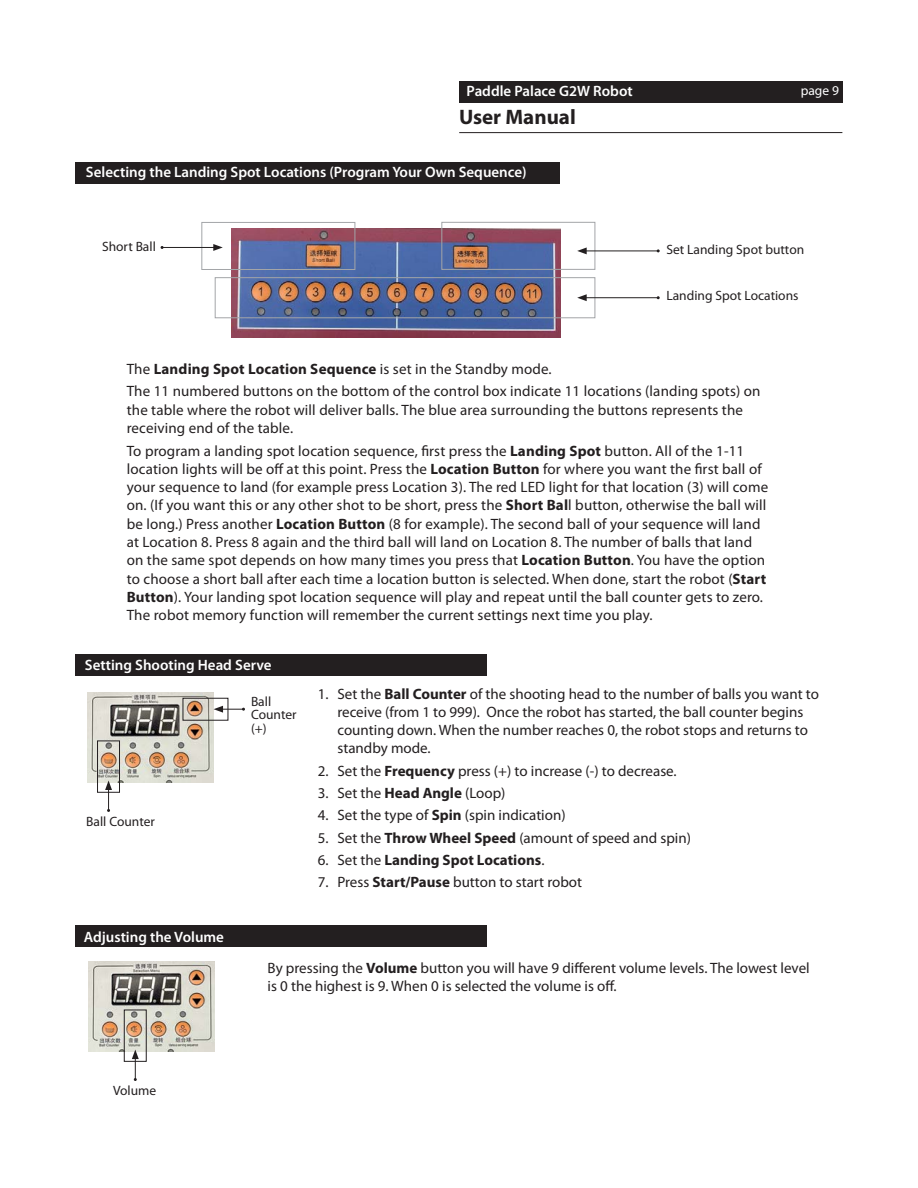
<style>
.page{position:relative;width:918px;height:1188px;background:#fff}
.page>*{position:absolute;margin:0;border:0;box-sizing:border-box;transform-origin:0 0}
.t1{font:700 21px "Myriad Pro";color:#231f20}
.t2{font:15px/18.3px "Myriad Pro";letter-spacing:.01em;color:#231f20}
.t3{font:600 15px "Myriad Pro";color:#fff}
.t4{font:700 15px "Myriad Pro";color:#231f20}
.t5{font:13.5px/13.5px "Myriad Pro";color:#231f20}
.t6{font:13.5px "Myriad Pro";color:#fff}
.s1{font-weight:700}
.s2{font-weight:400}
</style>
<div class="page">
<div style="left:459px;top:81px;width:384px;height:22px;background:#231f20"></div>
<hr style="left:459px;top:132px;width:383px;height:1px;background:#231f20">
<div style="left:76px;top:925px;width:411px;height:22px;background:#231f20"></div>
<div style="left:76px;top:654px;width:411px;height:22px;background:#231f20"></div>
<div style="left:76px;top:162px;width:484px;height:22px;background:#231f20"></div>
<img style="left:232px;top:229px;width:328px;height:108px">
<div style="left:441px;top:222px;width:154px;height:48px;border:1px solid #a3a5a8"></div>
<hr style="left:584px;top:251px;width:74px;height:1px;background:#231f20">
<svg style="left:577px;top:247px;width:10px;height:7px"></svg>
<div style="left:215px;top:277px;width:380px;height:41px;border:1px solid #a3a5a8"></div>
<hr style="left:584px;top:297px;width:74px;height:1px;background:#231f20">
<svg style="left:577px;top:294px;width:10px;height:7px"></svg>
<img style="left:88px;top:693px;width:126px;height:89px">
<div style="left:97px;top:741px;width:23px;height:52px;border:1px solid #231f20"></div>
<svg style="left:105px;top:781px;width:7px;height:31px"></svg>
<div style="left:183px;top:698px;width:45px;height:23px;border:1px solid #231f20"></div>
<svg style="left:214px;top:706px;width:31px;height:7px"></svg>
<img style="left:89px;top:962px;width:126px;height:89px">
<div style="left:124px;top:1010px;width:23px;height:52px;border:1px solid #231f20"></div>
<svg style="left:132px;top:1050px;width:7px;height:31px"></svg>
<div style="left:201px;top:222px;width:154px;height:48px;border:1px solid #a3a5a8"></div>
<hr style="left:162px;top:247px;width:54px;height:1px;background:#231f20">
<svg style="left:213px;top:244px;width:10px;height:7px"></svg>
<p class="t3" style="left:467px;top:86px;width:168px">Paddle Palace G2W Robot</p>
<p class="t6" style="left:801px;top:86px;width:40px">page 9</p>
<h1 class="t1" style="left:459px;top:109px;width:118px">User Manual</h1>
<p class="t3" style="left:86px;top:166px;width:442px">Selecting the Landing Spot Locations (Program Your Own Sequence)</p>
<p class="t5" style="left:102px;top:241px;width:55px">Short Ball</p>
<p class="t5" style="left:666px;top:244px;width:139px">Set Landing Spot button</p>
<p class="t5" style="left:666px;top:290px;width:134px">Landing Spot Locations</p>
<p class="t2" style="left:127px;top:359px;width:635px;line-height:22.6px">The <span class="s1">Landing Spot Location Sequence</span> is set in the Standby mode.<br>The 11 numbered buttons on the bottom of the control box indicate 11 locations (landing spots) on</p>
<p class="t2" style="left:127px;top:402px;width:618px">the table where the robot will deliver balls. The blue area surrounding the buttons represents the receiving end of the table.</p>
<p class="t2" style="left:127px;top:443px;width:643px">To program a landing spot location sequence, first press the <span class="s1">Landing Spot</span> button. All of the 1-11 location lights will be off at this point. Press the <span class="s1">Location Button</span> for where you want the first ball of your sequence to land (for example press Location 3). The red LED light for that location (3) will come on. (If you want this or any other shot to be short, press the <span class="s1">Short Bal</span>l button, otherwise the ball will be long.) Press another <span class="s1">Location Button</span> (8 for example). The second ball of your sequence will land at Location 8. Press 8 again and the third ball will land on Location 8. The number of balls that land on the same spot depends on how many times you press that <span class="s1">Location Button</span>. You have the option to choose a short ball after each time a location button is selected. When done, start the robot (<span class="s1">Start Button</span>). Your landing spot location sequence will play and repeat until the ball counter gets to zero.<br>The robot memory function will remember the current settings next time you play.</p>
<p class="t3" style="left:85px;top:660px;width:188px">Setting Shooting Head Serve</p>
<p class="t5" style="left:86px;top:816px;width:70px">Ball Counter</p>
<p class="t5" style="left:251px;top:696px;width:47px">Ball<br>Counter (+)</p>
<p class="t3" style="left:84px;top:931px;width:142px">Adjusting the Volume</p>
<p class="t2" style="left:337px;top:687px;width:483px;text-indent:-20px">1. Set the <span class="s1">Ball Counter</span> of the shooting head to the number of balls you want to receive (from 1 to 999). Once the robot has started, the ball counter begins counting down. When the number reaches 0, the robot stops and returns to standby mode.</p>
<p class="t2" style="left:318px;top:763px;width:360px">2. Set the <span class="s1">Frequency</span> press (+) to increase (-) to decrease.</p>
<p class="t2" style="left:318px;top:785px;width:189px">3. Set the <span class="s1">Head Angle</span> (Loop)</p>
<p class="t2" style="left:318px;top:808px;width:249px">4. Set the type of <span class="s1">Spin</span> (spin indication)</p>
<p class="t2" style="left:318px;top:830px;width:375px">5. Set the <span class="s1">Throw Wheel Speed</span> (amount of speed and spin)</p>
<p class="t4" style="left:318px;top:854px;width:228px"><span class="s2">6. Set the</span> Landing Spot Locations<span class="s2">.</span></p>
<p class="t2" style="left:318px;top:875px;width:266px">7. Press <span class="s1">Start/Pause</span> button to start robot</p>
<p class="t5" style="left:113px;top:1085px;width:45px">Volume</p>
<p class="t2" style="left:268px;top:961px;width:544px">By pressing the <span class="s1">Volume</span> button you will have 9 different volume levels. The lowest level is 0 the highest is 9. When 0 is selected the volume is off.</p>
</div>
